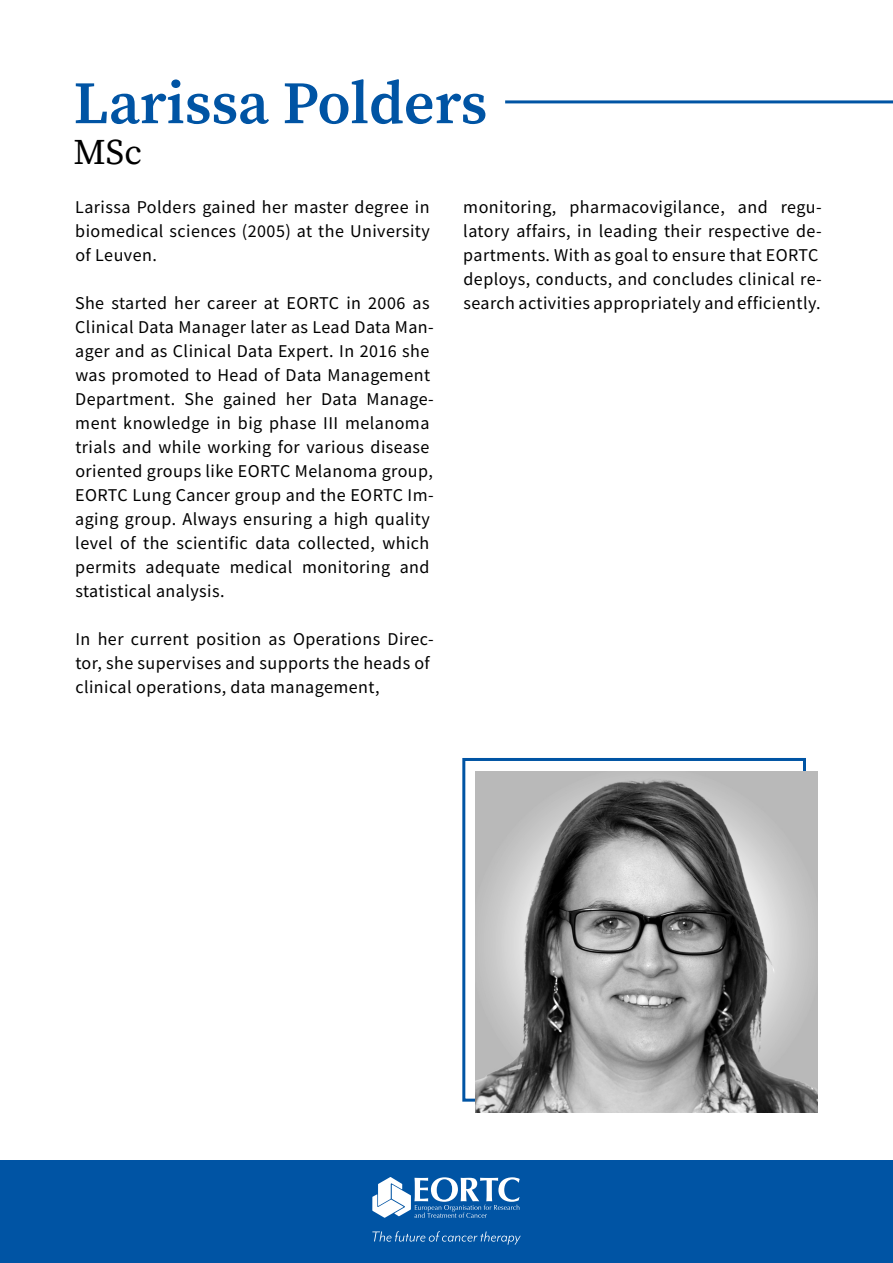
<style>
.page{position:relative;width:893px;height:1263px;background:#fff}
.page>*{position:absolute;margin:0;border:0;box-sizing:border-box;transform-origin:0 0}
.t1{font:60px "Source Serif Variable";color:#0054a4}
.t2{font:36px "Source Serif Variable";color:#000}
.t3{font:18px/24px "Source Sans Pro";letter-spacing:.025em;color:#000}
</style>
<div class="page">
<div style="left:0;top:1160px;width:893px;height:103px;background:#0054a4"></div>
<hr style="left:505px;top:100px;width:388px;height:3px;background:#0054a4">
<svg style="left:372px;top:1177px;width:148px;height:41px"></svg>
<svg style="left:372px;top:1231px;width:149px;height:14px"></svg>
<div style="left:462px;top:758px;width:344px;height:344px;border:3px solid #0054a4"></div>
<img style="left:476px;top:772px;width:342px;height:341px">
<p class="t1" style="left:74px;top:63px;width:415px">Larissa Polders</p>
<p class="t2" style="left:74px;top:128px;width:70px">MSc</p>
<p class="t3" style="left:75px;top:195px;width:356px;text-align:justify">Larissa Polders gained her master degree in biomedical sciences (2005) at the University of Leuven.</p>
<p class="t3" style="left:75px;top:291px;width:360px">She started her career at EORTC in 2006 as Clinical Data Manager later as Lead Data Man&shy;ager and as Clinical Data Expert. In 2016 she was promoted to Head of Data Management Department. She gained her Data Manage&shy;ment knowledge in big phase III melanoma trials and while working for various disease oriented groups like EORTC Melanoma group, EORTC Lung Cancer group and the EORTC Im&shy;aging group. Always ensuring a high quality level of the scientific data collected, which permits adequate medical monitoring and statistical analysis.</p>
<p class="t3" style="left:75px;top:627px;width:360px">In her current position as Operations Direc&shy;tor, she supervises and supports the heads of clinical operations, data management,</p>
<p class="t3" style="left:463px;top:195px;width:360px">monitoring, pharmacovigilance, and regu&shy;latory affairs, in leading their respective de&shy;partments. With as goal to ensure that EORTC deploys, conducts, and concludes clinical re&shy;search activities appropriately and efficiently.</p>
</div>
